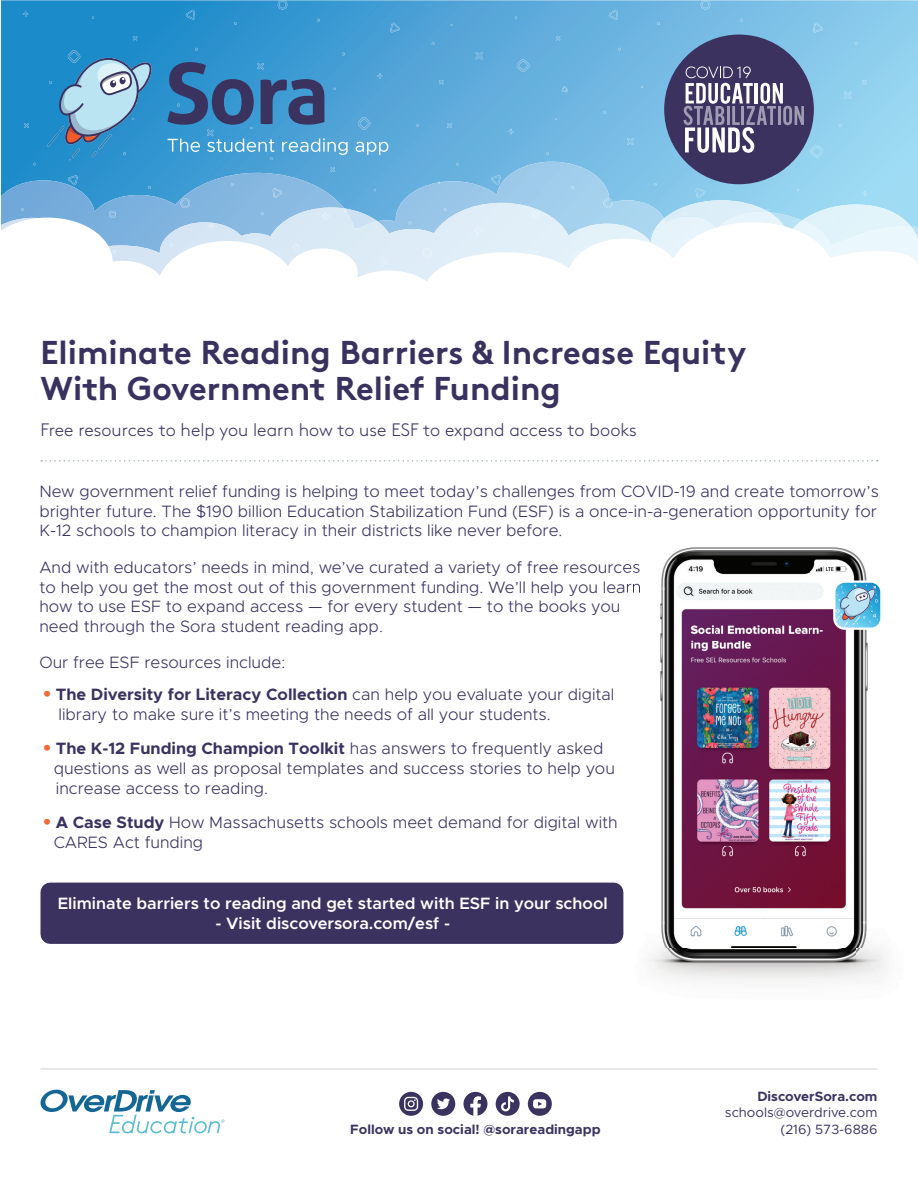
<style>
.page{position:relative;width:918px;height:1188px;background:#fff}
.page>*{position:absolute;margin:0;border:0;box-sizing:border-box;transform-origin:0 0}
.t1{font:700 33px/36px "Brown Std";color:#39325f}
.t2{font:300 18px "Brown Std";color:#3a3360}
.t3{font:300 16.5px/19.8px "Metropolis";color:#3a3360}
.t4{font:600 16.5px "Metropolis";color:#fff}
.t5{font:700 13.5px "Metropolis";color:#3a3360}
.t6{font:13.5px "Metropolis";color:#3a3360}
.s1{font-weight:700}
</style>
<div class="page">
<svg style="left:40px;top:1090px;width:185px;height:43px"></svg>
<hr style="left:40px;top:1069px;width:838px;height:1px;background:#d1d2d4">
<div style="left:431px;top:1092px;width:24px;height:24px;background:#3a3360;border-radius:50%"></div>
<svg style="left:437px;top:1098px;width:13px;height:12px"></svg>
<div style="left:528px;top:1092px;width:24px;height:24px;background:#3a3360;border-radius:50%"></div>
<svg style="left:533px;top:1099px;width:13px;height:9px"></svg>
<div style="left:399px;top:1092px;width:24px;height:24px;background:#3a3360;border-radius:50%"></div>
<svg style="left:404px;top:1097px;width:14px;height:14px"></svg>
<svg style="left:463px;top:1092px;width:24px;height:24px"></svg>
<div style="left:496px;top:1092px;width:24px;height:24px;background:#3a3360;border-radius:50%"></div>
<svg style="left:501px;top:1096px;width:13px;height:15px"></svg>
<img style="left:623px;top:547px;width:264px;height:436px">
<img style="left:623px;top:561px;width:17px;height:15px">
<img style="left:623px;top:581px;width:17px;height:14px">
<div style="left:40px;top:883px;width:583px;height:61px;background:#3b3260"></div>
<svg style="left:41px;top:460px;width:837px;height:2px"></svg>
<svg style="left:833px;top:581px;width:50px;height:49px"></svg>
<svg style="left:1px;top:0;width:917px;height:281px;background:#81b6da"></svg>
<h1 class="t1" style="left:40px;top:334px;width:707px">Eliminate Reading Barriers &amp; Increase Equity<br>With Government Relief Funding</h1>
<p class="t2" style="left:40px;top:419px;width:598px">Free resources to help you learn how to use ESF to expand access to books</p>
<p class="t3" style="left:39px;top:481px;width:841px;text-align:justify">New government relief funding is helping to meet today’s challenges from COVID-19 and create tomorrow’s brighter future. The $190 billion Education Stabilization Fund (ESF) is a once-in-a-generation opportunity for K-12 schools to champion literacy in their districts like never before.</p>
<p class="t3" style="left:39px;top:557px;width:603px">And with educators’ needs in mind, we’ve curated a variety of free resources to help you get the most out of this government funding. We’ll help you learn how to use ESF to expand access — for every student — to the books you need through the Sora student reading app.</p>
<p class="t3" style="left:39px;top:653px;width:247px">Our free ESF resources include:</p>
<p class="t3" style="left:59px;top:684px;width:557px;text-indent:-15px"><sup>•</sup> <span class="s1">The Diversity for Literacy Collection</span> can help you evaluate your digital library to make sure it’s meeting the needs of all your students.</p>
<p class="t3" style="left:54px;top:739px;width:563px;text-indent:-11px"><sup>•</sup> <span class="s1">The K-12 Funding Champion Toolkit</span> has answers to frequently asked questions as well as proposal templates and success stories to help you increase access to reading.</p>
<p class="t3" style="left:54px;top:813px;width:566px;text-indent:-11px"><sup>•</sup> <span class="s1">A Case Study</span> How Massachusetts schools meet demand for digital with<br>CARES Act funding</p>
<p class="t4" style="left:58px;top:893px;width:552px">Eliminate barriers to reading and get started with ESF in your school</p>
<p class="t4" style="left:215px;top:913px;width:236px">- Visit discoversora.com/esf -</p>
<p class="t5" style="left:757px;top:1088px;width:122px">DiscoverSora.com</p>
<p class="t6" style="left:725px;top:1104px;width:154px">schools@overdrive.com</p>
<p class="t5" style="left:350px;top:1121px;width:252px">Follow us on social! @sorareadingapp</p>
<p class="t6" style="left:781px;top:1121px;width:98px">(216) 573-6886</p>
</div>
